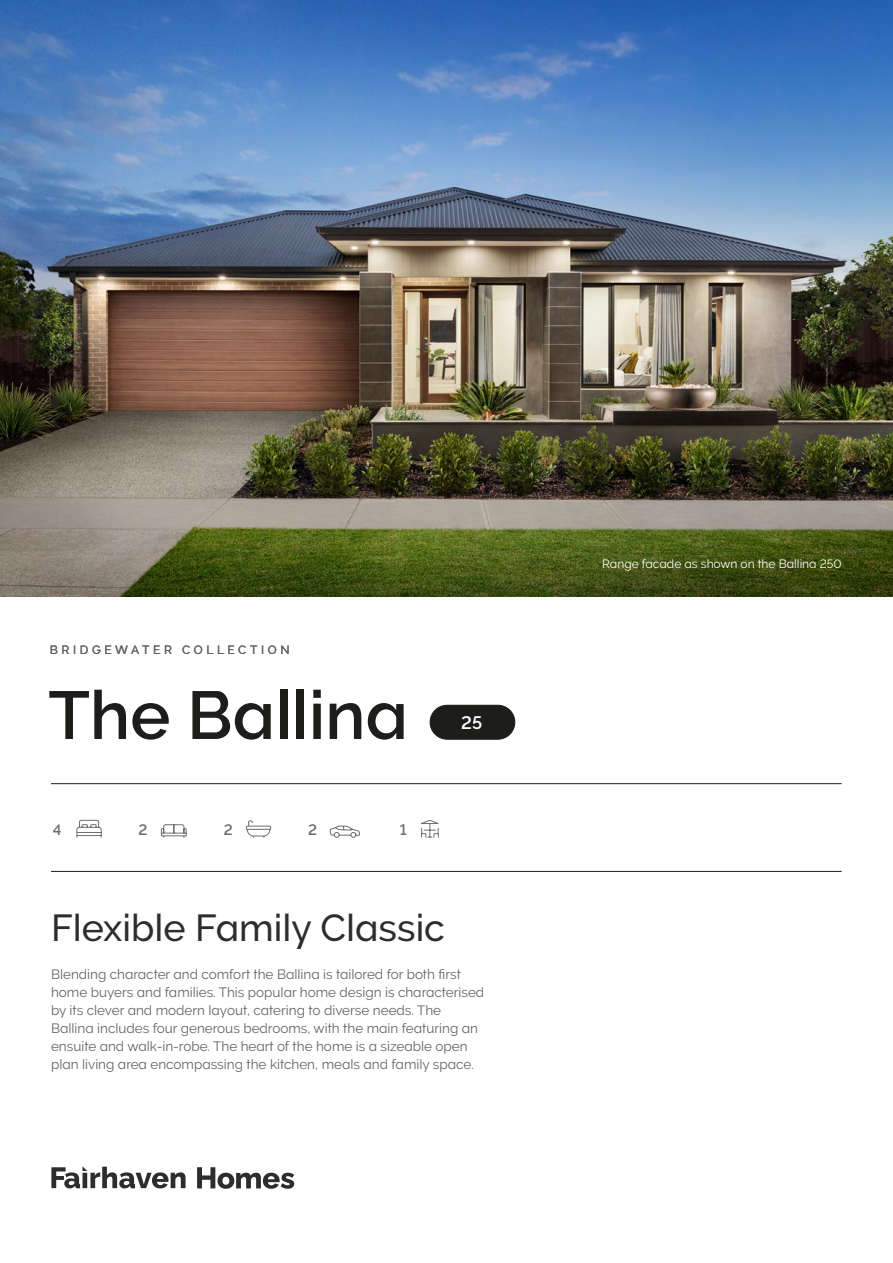
<style>
.page{position:relative;width:893px;height:1263px;background:#fff}
.page>*{position:absolute;margin:0;border:0;box-sizing:border-box;transform-origin:0 0}
.t1{font:600 67.5px "Raleway";color:#1d1d1b}
.t2{font:500 37.5px "Raleway";color:#2e2d2c}
.t3{font:600 18px "Raleway";color:#fff}
.t4{font:600 15px "Raleway";color:#706f6f}
.t5{font:13.5px/18px "Raleway";color:#646363}
.t6{font:12px "Raleway";color:#fff}
.t7{font:500 12px "Raleway";letter-spacing:.3em;color:#646363}
</style>
<div class="page">
<hr style="left:51px;top:871px;width:791px;height:1px;background:#1d1d1b">
<hr style="left:51px;top:783px;width:791px;height:1px;background:#1d1d1b">
<svg style="left:51px;top:1166px;width:243px;height:23px"></svg>
<img style="left:0;top:0;width:893px;height:596px">
<svg style="left:246px;top:820px;width:26px;height:18px"></svg>
<svg style="left:161px;top:824px;width:26px;height:14px"></svg>
<svg style="left:76px;top:819px;width:26px;height:19px"></svg>
<svg style="left:329px;top:825px;width:31px;height:13px"></svg>
<svg style="left:420px;top:819px;width:19px;height:19px"></svg>
<div style="left:430px;top:705px;width:85px;height:34px;background:#1d1d1b;border-radius:17px"></div>
<div style="left:430px;top:705px;width:85px;height:35px;border:1px solid #1d1d1b;border-radius:17px"></div>
<p class="t7" style="left:50px;top:643px;width:241px">BRIDGEWATER COLLECTION</p>
<h1 class="t1" style="left:48px;top:676px;width:361px">The Ballina</h1>
<h3 class="t3" style="left:461px;top:712px;width:22px">25</h3>
<p class="t4" style="left:53px;top:821px;width:10px">4</p>
<p class="t4" style="left:138px;top:821px;width:10px">2</p>
<p class="t4" style="left:224px;top:821px;width:10px">2</p>
<p class="t4" style="left:308px;top:821px;width:10px">2</p>
<p class="t4" style="left:400px;top:821px;width:8px">1</p>
<h2 class="t2" style="left:51px;top:906px;width:396px">Flexible Family Classic</h2>
<p class="t5" style="left:51px;top:965px;width:435px">Blending character and comfort the Ballina is tailored for both first home buyers and families. This popular home design is characterised by its clever and modern layout, catering to diverse needs. The Ballina includes four generous bedrooms, with the main featuring an ensuite and walk-in-robe. The heart of the home is a sizeable open plan living area encompassing the kitchen, meals and family space.</p>
<p class="t6" style="left:602px;top:556px;width:241px">Range facade as shown on the Ballina 250</p>
</div>
